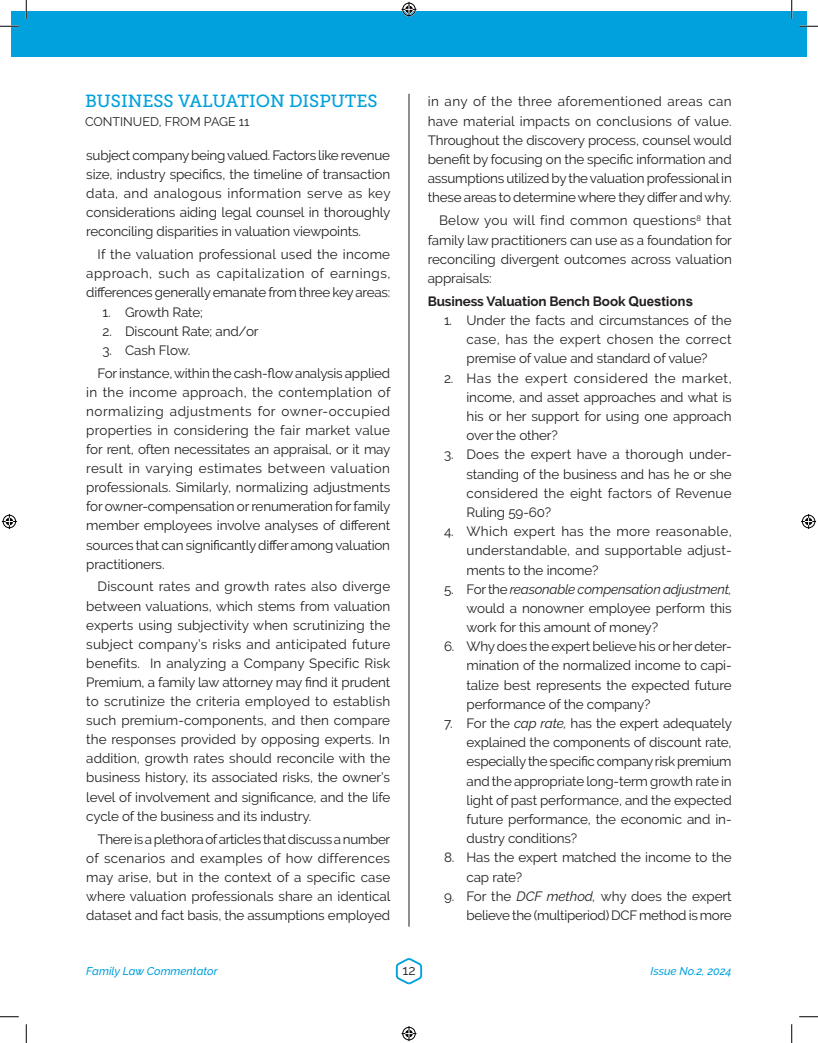
<style>
.page{position:relative;width:818px;height:1043px;background:#fff}
.page>*{position:absolute;margin:0;border:0;box-sizing:border-box;transform-origin:0 0}
.Continued_Line_Title{font:17.5px "Museo Slab 500";color:#00a1dc}
.t1{font:13.75px "Raleway";color:#231f20}
._02-Text-11_on_15_INDENT{font:13.5px/19.1px "Raleway";letter-spacing:-.01em;color:#231f20;text-align:justify}
._02-Text-11_on_15_INDENT-2{font:700 13.5px "Raleway";letter-spacing:-.01em;color:#231f20}
.continued_from_page{font:12.5px "Raleway";color:#231f20}
.t2{font:italic 500 11.25px "Raleway";color:#00a1dc}
.s1{font-family:"Arial"}
.s2{font-style:italic}
</style>
<div class="page">
<div style="left:11px;top:11px;width:795px;height:45px;background:#00a1dc"></div>
<svg style="left:395px;top:958px;width:28px;height:27px"></svg>
<hr style="left:408px;top:94px;width:1px;height:832px;background:#231f20">
<svg style="left:0;top:25px;width:19px;height:2px"></svg>
<svg style="left:799px;top:25px;width:19px;height:2px"></svg>
<svg style="left:0;top:1016px;width:19px;height:1px"></svg>
<svg style="left:799px;top:1016px;width:19px;height:1px"></svg>
<svg style="left:25px;top:0;width:2px;height:19px"></svg>
<svg style="left:25px;top:1024px;width:2px;height:18px"></svg>
<svg style="left:790px;top:0;width:2px;height:19px"></svg>
<svg style="left:791px;top:1024px;width:1px;height:18px"></svg>
<svg style="left:401px;top:2px;width:15px;height:15px"></svg>
<svg style="left:401px;top:1026px;width:15px;height:15px"></svg>
<svg style="left:2px;top:514px;width:15px;height:15px"></svg>
<svg style="left:801px;top:514px;width:15px;height:15px"></svg>
<p class="Continued_Line_Title" style="left:85px;top:91px;width:294px">BUSINESS VALUATION DISPUTES</p>
<p class="continued_from_page" style="left:85px;top:114px;width:166px">CONTINUED, FROM PAGE 11</p>
<p class="_02-Text-11_on_15_INDENT" style="left:86px;top:146px;width:306px">subject company being valued. Factors like revenue size, industry specifics, the timeline of transaction data, and analogous information serve as key considerations aiding legal counsel in thoroughly reconciling disparities in valuation viewpoints.</p>
<p class="_02-Text-11_on_15_INDENT" style="left:86px;top:245px;width:305px;text-indent:11px">If the valuation professional used the income approach, such as capitalization of earnings, differences generally emanate from three key areas:</p>
<p class="_02-Text-11_on_15_INDENT" style="left:102px;top:302px;width:102px">1. Growth Rate;</p>
<p class="_02-Text-11_on_15_INDENT" style="left:102px;top:321px;width:158px">2. Discount Rate; and/or</p>
<p class="_02-Text-11_on_15_INDENT" style="left:102px;top:340px;width:89px">3. Cash Flow.</p>
<p class="_02-Text-11_on_15_INDENT" style="left:86px;top:363px;width:306px;text-indent:11px">For instance, within the cash-flow analysis applied in the income approach, the contemplation of normalizing adjustments for owner-occupied properties in considering the fair market value for rent, often necessitates an appraisal, or it may result in varying estimates between valuation professionals. Similarly, normalizing adjustments for owner-compensation or renumeration for family member employees involve analyses of different sources that can significantly differ among valuation practitioners.</p>
<p class="_02-Text-11_on_15_INDENT" style="left:86px;top:577px;width:305px;text-indent:11px">Discount rates and growth rates also diverge between valuations, which stems from valuation experts using subjectivity when scrutinizing the subject company’s risks and anticipated future benefits. In analyzing a Company Specific Risk Premium, a family law attorney may find it prudent to scrutinize the criteria employed to establish such premium-components, and then compare the responses provided by opposing experts. In addition, growth rates should reconcile with the business history, its associated risks, the owner’s level of involvement and significance, and the life cycle of the business and its industry.</p>
<p class="_02-Text-11_on_15_INDENT" style="left:86px;top:829px;width:306px;text-indent:11px">There is a plethora of articles that discuss a number of scenarios and examples of how differences may arise, but in the context of a specific case where valuation professionals share an identical dataset and fact basis, the assumptions employed</p>
<p class="_02-Text-11_on_15_INDENT" style="left:428px;top:92px;width:305px">in any of the three aforementioned areas can have material impacts on conclusions of value.<br>Throughout the discovery process, counsel would benefit by focusing on the specific information and assumptions utilized by the valuation professional in these areas to determine where they differ and why.</p>
<p class="_02-Text-11_on_15_INDENT" style="left:428px;top:211px;width:306px;text-indent:11px">Below you will find common questions<sup>8</sup> that family law practitioners can use as a foundation for reconciling divergent outcomes across valuation appraisals:</p>
<p class="_02-Text-11_on_15_INDENT-2" style="left:428px;top:293px;width:267px">Business Valuation Bench Book <span class="s1">Questions</span></p>
<p class="_02-Text-11_on_15_INDENT" style="left:466px;top:311px;width:266px;text-indent:-22px">1. Under the facts and circumstances of the case, has the expert chosen the correct premise of value and standard of value?</p>
<p class="_02-Text-11_on_15_INDENT" style="left:466px;top:368px;width:267px;text-indent:-22px">2. Has the expert considered the market, income, and asset approaches and what is his or her support for using one approach over the other?</p>
<p class="_02-Text-11_on_15_INDENT" style="left:466px;top:445px;width:267px;text-indent:-22px">3. Does the expert have a thorough under&shy;standing of the business and has he or she considered the eight factors of Revenue Ruling 59-60?</p>
<p class="_02-Text-11_on_15_INDENT" style="left:466px;top:522px;width:267px;text-indent:-22px">4. Which expert has the more reasonable, understandable, and supportable adjust&shy;ments to the income?</p>
<p class="_02-Text-11_on_15_INDENT" style="left:466px;top:579px;width:267px;text-indent:-22px">5. For the <span class="s2">reasonable compensation adjustment, </span>would a nonowner employee perform this work for this amount of money?</p>
<p class="_02-Text-11_on_15_INDENT" style="left:466px;top:637px;width:266px;text-indent:-22px">6. Why does the expert believe his or her deter&shy;mination of the normalized income to capi&shy;talize best represents the expected future performance of the company?</p>
<p class="_02-Text-11_on_15_INDENT" style="left:466px;top:713px;width:267px;text-indent:-22px">7. For the <span class="s2">cap rate,</span> has the expert adequately explained the components of discount rate, especially the specific company risk premium and the appropriate long-term growth rate in light of past performance, and the expected future performance, the economic and in&shy;dustry conditions?</p>
<p class="_02-Text-11_on_15_INDENT" style="left:466px;top:848px;width:267px;text-indent:-22px">8. Has the expert matched the income to the cap rate?</p>
<p class="_02-Text-11_on_15_INDENT" style="left:444px;top:886px;width:289px;text-align:right">9. For the <span class="s2">DCF method,</span> why does the expert believe the (multiperiod) DCF method is more</p>
<p class="t2" style="left:86px;top:964px;width:133px">Family Law Commentator</p>
<p class="t1" style="left:402px;top:962px;width:15px">12</p>
<p class="t2" style="left:650px;top:964px;width:83px">Issue No.2, 2024</p>
</div>
